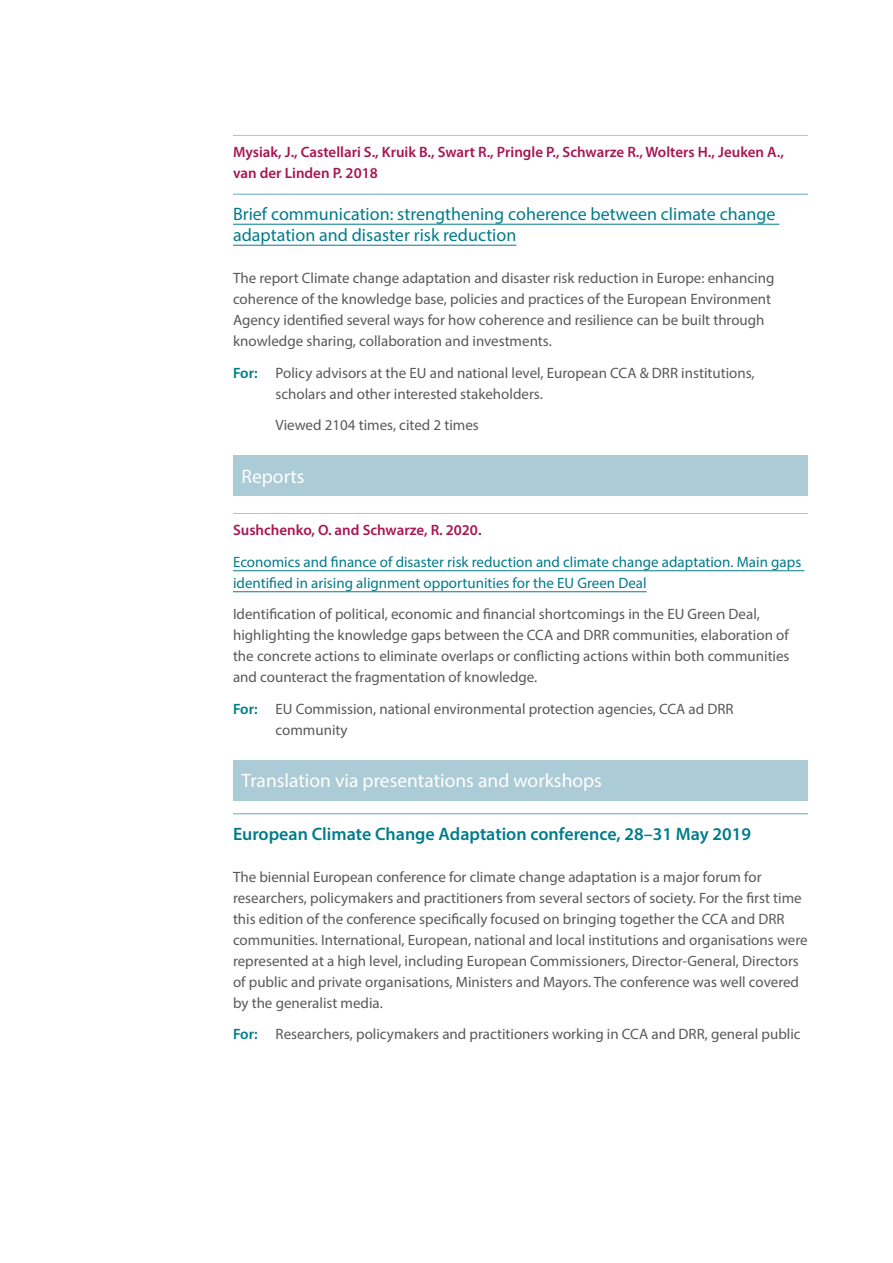
<style>
.page{position:relative;width:893px;height:1263px;background:#fff}
.page>*{position:absolute;margin:0;border:0;box-sizing:border-box;transform-origin:0 0}
.subhead{font:19.5px "Myriad Pro";color:#fff}
.subhead-2{font:18px/21px "Myriad Pro";color:#007c8b}
.subhead-2-2{font:600 18px "Myriad Pro";color:#007c8b}
.para-less-space{font:15px/21px "Myriad Pro";color:#58595b}
.less-space{font:15px/21px "Myriad Pro";color:#58595b}
.para-less-space-2{font:15px/21px "Myriad Pro";color:#007c8b}
.lead{font:600 15px/21px "Myriad Pro";color:#a81553}
.s1{font-weight:600;color:#007c8b}
</style>
<div class="page">
<hr style="left:233px;top:135px;width:575px;height:1px;background:#bcbec0">
<hr style="left:233px;top:194px;width:575px;height:1px;background:#62a9bb">
<hr style="left:233px;top:224px;width:546px;height:1px;background:#007c8b">
<hr style="left:233px;top:245px;width:283px;height:1px;background:#007c8b">
<div style="left:233px;top:455px;width:575px;height:41px;background:#abcbd7"></div>
<hr style="left:233px;top:513px;width:575px;height:1px;background:#bcbec0">
<hr style="left:233px;top:570px;width:571px;height:1px;background:#007c8b">
<hr style="left:233px;top:591px;width:414px;height:1px;background:#007c8b">
<div style="left:233px;top:760px;width:575px;height:40px;background:#abcbd7"></div>
<hr style="left:233px;top:813px;width:575px;height:1px;background:#62a9bb">
<p class="lead" style="left:233px;top:141px;width:552px">Mysiak, J., Castellari S., Kruik B., Swart R., Pringle P., Schwarze R., Wolters H., Jeuken A., van der Linden P. 2018</p>
<p class="subhead-2" style="left:233px;top:203px;width:544px">Brief communication: strengthening coherence between climate change adaptation and disaster risk reduction</p>
<p class="para-less-space" style="left:233px;top:267px;width:543px">The report Climate change adaptation and disaster risk reduction in Europe: enhancing coherence of the knowledge base, policies and practices of the European Environment Agency identified several ways for how coherence and resilience can be built through knowledge sharing, collaboration and investments.</p>
<p class="less-space" style="left:276px;top:362px;width:481px;text-indent:-43px"><span class="s1">For:</span> Policy advisors at the EU and national level, European CCA &amp; DRR institutions, scholars and other interested stakeholders.</p>
<p class="less-space" style="left:276px;top:414px;width:205px">Viewed 2104 times, cited 2 times</p>
<p class="subhead" style="left:242px;top:464px;width:65px">Reports</p>
<p class="lead" style="left:233px;top:519px;width:250px">Sushchenko, O. and Schwarze, R. 2020.</p>
<p class="para-less-space-2" style="left:233px;top:551px;width:570px">Economics and finance of disaster risk reduction and climate change adaptation. Main gaps identified in arising alignment opportunities for the EU Green Deal</p>
<p class="para-less-space" style="left:233px;top:603px;width:558px">Identification of political, economic and financial shortcomings in the EU Green Deal, highlighting the knowledge gaps between the CCA and DRR communities, elaboration of the concrete actions to eliminate overlaps or conflicting actions within both communities and counteract the fragmentation of knowledge.</p>
<p class="less-space" style="left:276px;top:698px;width:459px;text-indent:-43px"><span class="s1">For:</span> EU Commission, national environmental protection agencies, CCA ad DRR community</p>
<p class="subhead" style="left:242px;top:768px;width:362px">Translation via presentations and workshops</p>
<p class="subhead-2-2" style="left:233px;top:822px;width:519px">European Climate Change Adaptation conference, 28–31 May 2019</p>
<p class="para-less-space" style="left:233px;top:866px;width:576px">The biennial European conference for climate change adaptation is a major forum for researchers, policymakers and practitioners from several sectors of society. For the first time this edition of the conference specifically focused on bringing together the CCA and DRR communities. International, European, national and local institutions and organisations were represented at a high level, including European Commissioners, Director-General, Directors of public and private organisations, Ministers and Mayors. The conference was well covered by the generalist media.</p>
<p class="less-space" style="left:233px;top:1023px;width:569px"><span class="s1">For:</span> Researchers, policymakers and practitioners working in CCA and DRR, general public</p>
</div>
